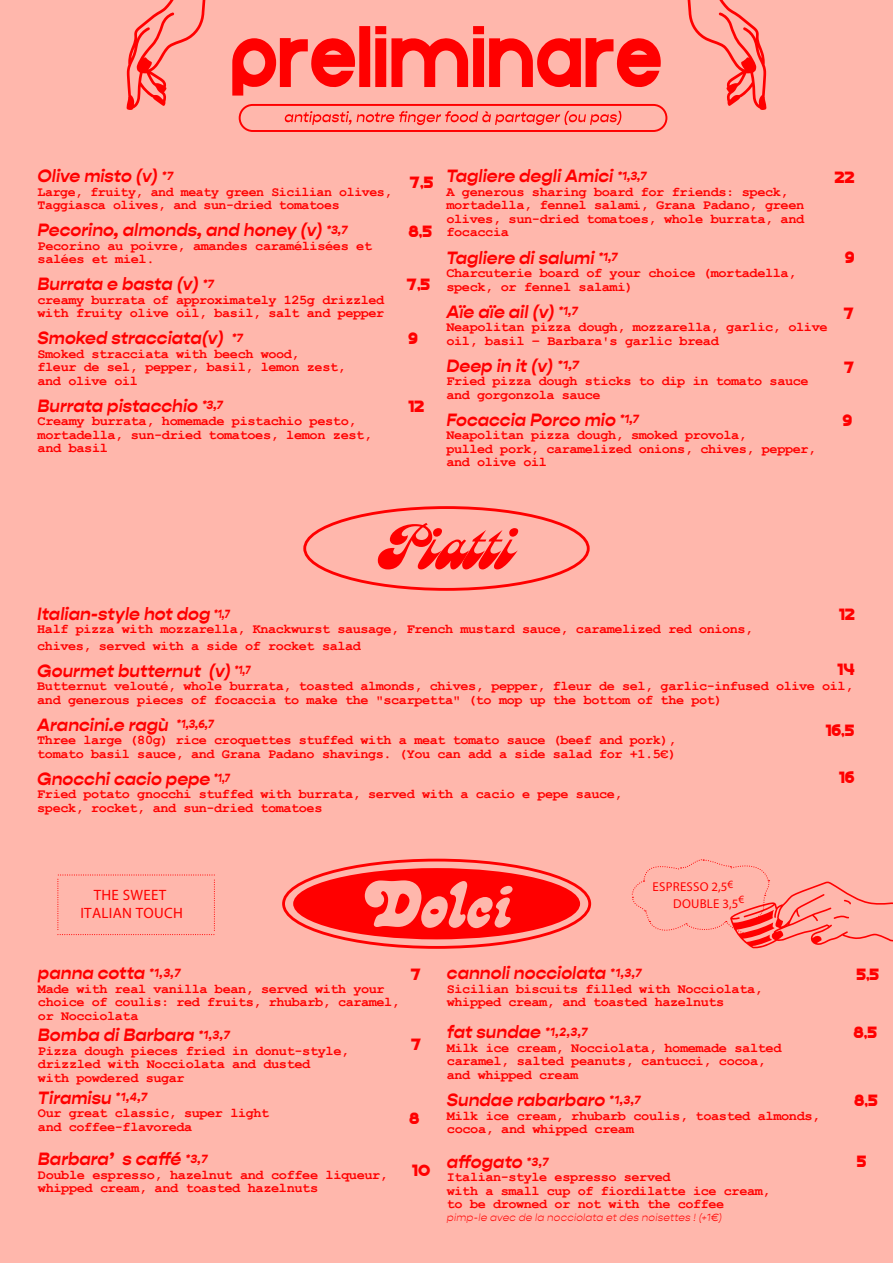
<style>
.page{position:relative;width:893px;height:1263px;background:#ffb7ac}
.page>*{position:absolute;margin:0;border:0;box-sizing:border-box;transform-origin:0 0}
.t1{font:88.35px "Condition";color:#f00;scale:.9 1}
.t2{font:64.8px "Astron";letter-spacing:-.08em;color:#f00;scale:1.15 1}
.t3{font:20.85px "Condition";color:#f00}
.t4{font:italic 700 18px "Gopher";color:#f00}
.t5{font:15px/18px "Myriad Pro";letter-spacing:.02em;color:#f00;text-align:center}
.t6{font:700 13.5px/13.5px "Courier New";letter-spacing:-.03em;color:#f00}
.t7{font:12.9px "Myriad Pro";letter-spacing:.02em;color:#f00}
.t8{font:11.1px "Myriad Pro";color:#f00}
.t9{font:italic 300 10.5px "Gopher";letter-spacing:.015em;color:#f00}
.s1{font-size:12px}
</style>
<div class="page">
<svg style="left:687px;top:0;width:79px;height:110px"></svg>
<svg style="left:127px;top:0;width:79px;height:110px"></svg>
<div style="left:239px;top:104px;width:428px;height:28px;border:2px solid #f00;border-radius:13px"></div>
<svg style="left:285px;top:111px;width:336px;height:14px"></svg>
<svg style="left:293px;top:868px;width:287px;height:71px"></svg>
<div style="left:282px;top:859px;width:309px;height:90px;border:3px solid #f00;border-radius:50%"></div>
<svg style="left:57px;top:874px;width:158px;height:61px"></svg>
<svg style="left:631px;top:859px;width:262px;height:90px"></svg>
<div style="left:303px;top:506px;width:287px;height:85px;border:3px solid #f00;border-radius:50%"></div>
<h1 class="t1" style="left:230px;top:26px;width:482px">preliminare</h1>
<h3 class="t4" style="left:38px;top:165px;width:137px">Olive misto (v) <span class="s1">*7</span></h3>
<p class="t6" style="left:38px;top:184px;width:356px">Large, fruity, and meaty green Sicilian olives,<br>Taggiasca olives, and sun-dried tomatoes</p>
<h3 class="t4" style="left:38px;top:219px;width:311px">Pecorino, almonds, and honey (v) <span class="s1">*3,7</span></h3>
<p class="t6" style="left:38px;top:238px;width:336px">Pecorino au poivre, amandes caramélisées et salées et miel.</p>
<h3 class="t4" style="left:38px;top:273px;width:178px">Burrata e basta (v) <span class="s1">*7</span></h3>
<p class="t6" style="left:38px;top:292px;width:348px">creamy burrata of approximately 125g drizzled with fruity olive oil, basil, salt and pepper</p>
<h3 class="t4" style="left:38px;top:327px;width:207px">Smoked stracciata(v) <span class="s1">*7</span></h3>
<p class="t6" style="left:38px;top:346px;width:310px">Smoked stracciata with beech wood,<br>fleur de sel, pepper, basil, lemon zest, and olive oil</p>
<h3 class="t4" style="left:38px;top:395px;width:187px">Burrata pistacchio <span class="s1">*3,7</span></h3>
<p class="t6" style="left:38px;top:414px;width:336px">Creamy burrata, homemade pistachio pesto, mortadella, sun-dried tomatoes, lemon zest, and basil</p>
<h3 class="t3" style="left:410px;top:174px;width:25px">7,5</h3>
<h3 class="t3" style="left:408px;top:223px;width:25px">8,5</h3>
<h3 class="t3" style="left:406px;top:275px;width:25px">7,5</h3>
<h3 class="t3" style="left:408px;top:330px;width:11px">9</h3>
<h3 class="t3" style="left:408px;top:398px;width:18px">12</h3>
<h3 class="t4" style="left:446px;top:166px;width:202px">Tagliere degli Amici <span class="s1">*1,3,7</span></h3>
<h3 class="t3" style="left:834px;top:169px;width:22px">22</h3>
<p class="t6" style="left:446px;top:185px;width:359px">A generous sharing board for friends: speck, mortadella, fennel salami, Grana Padano, green olives, sun-dried tomatoes, whole burrata, and focaccia</p>
<h3 class="t4" style="left:446px;top:247px;width:173px">Tagliere di salumi <span class="s1">*1,7</span></h3>
<p class="t6" style="left:446px;top:266px;width:352px">Charcuterie board of your choice (mortadella, speck, or fennel salami)</p>
<h3 class="t4" style="left:446px;top:301px;width:133px">Aïe aïe ail (v) <span class="s1">*1,7</span></h3>
<p class="t6" style="left:446px;top:320px;width:383px">Neapolitan pizza dough, mozzarella, garlic, olive oil, basil – Barbara's garlic bread</p>
<h3 class="t4" style="left:446px;top:355px;width:134px">Deep in it (v) <span class="s1">*1,7</span></h3>
<p class="t6" style="left:446px;top:374px;width:364px">Fried pizza dough sticks to dip in tomato sauce and gorgonzola sauce</p>
<h3 class="t4" style="left:446px;top:409px;width:194px">Focaccia Porco mio <span class="s1">*1,7</span></h3>
<p class="t6" style="left:446px;top:428px;width:371px">Neapolitan pizza dough, smoked provola,<br>pulled pork, caramelized onions, chives, pepper, and olive oil</p>
<h3 class="t3" style="left:845px;top:249px;width:11px">9</h3>
<h3 class="t3" style="left:843px;top:305px;width:12px">7</h3>
<h3 class="t3" style="left:844px;top:358px;width:12px">7</h3>
<h3 class="t3" style="left:842px;top:412px;width:11px">9</h3>
<h2 class="t2" style="left:374px;top:509px;width:126px">Piatti</h2>
<h3 class="t4" style="left:37px;top:603px;width:194px">Italian-style hot dog <span class="s1">*1,7</span></h3>
<h3 class="t3" style="left:839px;top:605px;width:18px">12</h3>
<p class="t6" style="left:37px;top:620px;width:718px;line-height:16.2px">Half pizza with mozzarella, Knackwurst sausage, French mustard sauce, caramelized red onions, chives, served with a side of rocket salad</p>
<h3 class="t4" style="left:37px;top:660px;width:215px">Gourmet butternut (v) <span class="s1">*1,7</span></h3>
<p class="t6" style="left:37px;top:679px;width:818px">Butternut velouté, whole burrata, toasted almonds, chives, pepper, fleur de sel, garlic-infused olive oil, and generous pieces of focaccia to make the "scarpetta" (to mop up the bottom of the pot)</p>
<h3 class="t4" style="left:37px;top:714px;width:178px">Arancini.e ragù <span class="s1">*1,3,6,7</span></h3>
<p class="t6" style="left:37px;top:733px;width:641px">Three large (80g) rice croquettes stuffed with a meat tomato sauce (beef and pork), tomato basil sauce, and Grana Padano shavings. (You can add a side salad for +1.5€)</p>
<h3 class="t4" style="left:37px;top:768px;width:194px">Gnocchi cacio pepe <span class="s1">*1,7</span></h3>
<p class="t6" style="left:37px;top:787px;width:587px">Fried potato gnocchi stuffed with burrata, served with a cacio e pepe sauce, speck, rocket, and sun-dried tomatoes</p>
<h3 class="t3" style="left:837px;top:661px;width:19px">14</h3>
<h3 class="t3" style="left:825px;top:721px;width:31px">16,5</h3>
<h3 class="t3" style="left:839px;top:769px;width:17px">16</h3>
<p class="t7" style="left:653px;top:878px;width:76px">ESPRESSO 2,5</p>
<p class="t8" style="left:727px;top:877px;width:7px">€</p>
<p class="t7" style="left:673px;top:895px;width:67px">DOUBLE 3,5</p>
<p class="t5" style="left:80px;top:885px;width:104px">THE SWEET<br>ITALIAN TOUCH</p>
<p class="t8" style="left:738px;top:893px;width:7px">€</p>
<h3 class="t4" style="left:38px;top:962px;width:144px">panna cotta <span class="s1">*1,3,7</span></h3>
<p class="t6" style="left:38px;top:981px;width:364px">Made with real vanilla bean, served with your choice of coulis: red fruits, rhubarb, caramel, or Nocciolata</p>
<h3 class="t4" style="left:38px;top:1024px;width:193px">Bomba di Barbara <span class="s1">*1,3,7</span></h3>
<p class="t6" style="left:38px;top:1043px;width:313px">Pizza dough pieces fried in donut-style, drizzled with Nocciolata and dusted<br>with powdered sugar</p>
<h3 class="t4" style="left:38px;top:1086px;width:111px">Tiramisu <span class="s1">*1,4,7</span></h3>
<p class="t6" style="left:38px;top:1105px;width:233px">Our great classic, super light and coffee-flavoreda</p>
<h3 class="t4" style="left:38px;top:1148px;width:171px">Barbara’ s caffé <span class="s1">*3,7</span></h3>
<p class="t6" style="left:38px;top:1167px;width:352px">Double espresso, hazelnut and coffee liqueur, whipped cream, and toasted hazelnuts</p>
<h3 class="t4" style="left:447px;top:962px;width:196px">cannoli nocciolata <span class="s1">*1,3,7</span></h3>
<p class="t6" style="left:447px;top:981px;width:317px">Sicilian biscuits filled with Nocciolata, whipped cream, and toasted hazelnuts</p>
<h3 class="t4" style="left:447px;top:1021px;width:142px">fat sundae <span class="s1">*1,2,3,7</span></h3>
<p class="t6" style="left:447px;top:1040px;width:336px">Milk ice cream, Nocciolata, homemade salted caramel, salted peanuts, cantucci, cocoa, and whipped cream</p>
<h3 class="t4" style="left:447px;top:1089px;width:195px">Sundae rabarbaro <span class="s1">*1,3,7</span></h3>
<p class="t6" style="left:447px;top:1108px;width:375px">Milk ice cream, rhubarb coulis, toasted almonds, cocoa, and whipped cream</p>
<h3 class="t4" style="left:447px;top:1151px;width:103px">affogato <span class="s1">*3,7</span></h3>
<p class="t6" style="left:447px;top:1170px;width:325px">Italian-style espresso served<br>with a small cup of fiordilatte ice cream, to be drowned or not with the coffee</p>
<p class="t9" style="left:447px;top:1211px;width:277px">pimp-le avec de la nocciolata et des noisettes ! (+1€)</p>
<h3 class="t3" style="left:411px;top:966px;width:12px">7</h3>
<h3 class="t3" style="left:856px;top:965px;width:24px">5,5</h3>
<h3 class="t3" style="left:853px;top:1024px;width:25px">8,5</h3>
<h3 class="t3" style="left:411px;top:1035px;width:12px">7</h3>
<h3 class="t3" style="left:854px;top:1092px;width:25px">8,5</h3>
<h3 class="t3" style="left:409px;top:1109px;width:12px">8</h3>
<h3 class="t3" style="left:857px;top:1153px;width:11px">5</h3>
<h3 class="t3" style="left:412px;top:1161px;width:20px">10</h3>
</div>
